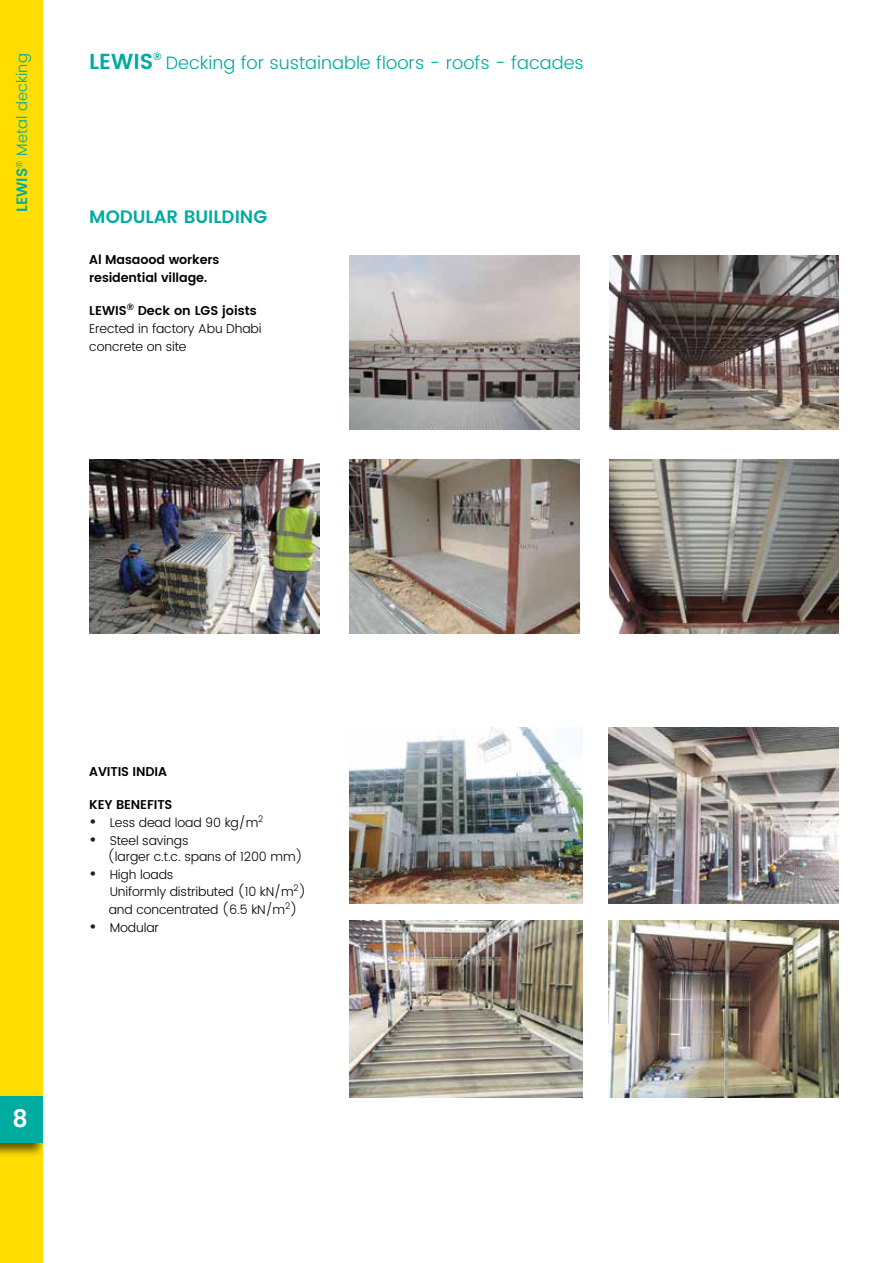
<style>
.page{position:relative;width:893px;height:1263px;background:#fff}
.page>*{position:absolute;margin:0;border:0;box-sizing:border-box;transform-origin:0 0}
.t1{font:600 24px "Poppins";color:#fff}
.t2{font:600 21.75px "Poppins";color:#00aba0}
.t3{font:300 18px "Poppins";color:#00aba0}
.t4{font:600 18px "Poppins";color:#00aba0}
.t5{font:300 15px "Poppins";color:#00aba0}
.t6{font:300 12.75px/18px "Poppins";letter-spacing:-.01em;color:#000}
.t7{font:600 12.75px/18px "Poppins";letter-spacing:-.01em;color:#000}
.s1{font-weight:600}
.s2{font-weight:500;font-size:16.5px;color:#1e1b2f}
</style>
<div class="page">
<div style="left:0;top:0;width:42px;height:1263px;background:#fd0"></div>
<div style="left:0;top:1095px;width:46px;height:63px;background:#000;opacity:.6"></div>
<div style="left:0;top:1096px;width:43px;height:47px;background:#00aba0"></div>
<img style="left:350px;top:256px;width:230px;height:174px">
<img style="left:89px;top:459px;width:230px;height:174px">
<img style="left:350px;top:459px;width:229px;height:175px">
<img style="left:609px;top:459px;width:230px;height:175px">
<img style="left:609px;top:256px;width:230px;height:174px">
<img style="left:350px;top:921px;width:233px;height:176px">
<img style="left:350px;top:727px;width:233px;height:177px">
<img style="left:608px;top:921px;width:231px;height:176px">
<img style="left:608px;top:727px;width:231px;height:177px">
<p class="t5" style="left:11px;top:212px;width:160px;rotate:-90deg"><span class="s1">LEWIS</span><sup>®</sup> Metal decking</p>
<h2 class="t2" style="left:89px;top:45px;width:74px">LEWIS<sup>®</sup></h2>
<h3 class="t3" style="left:166px;top:50px;width:420px">Decking for sustainable floors - roofs - facades</h3>
<h3 class="t4" style="left:89px;top:203px;width:179px">MODULAR BUILDING</h3>
<p class="t7" style="left:89px;top:251px;width:131px">Al Masaood workers residential village.</p>
<p class="t6" style="left:89px;top:302px;width:174px"><span class="s1">LEWIS</span><sup>®</sup> <span class="s1">Deck on LGS joists<br></span>Erected in factory Abu Dhabi concrete on site</p>
<p class="t7" style="left:89px;top:763px;width:79px">AVITIS INDIA</p>
<p class="t7" style="left:89px;top:796px;width:85px">KEY BENEFITS</p>
<p class="t6" style="left:89px;top:814px;width:176px"><span class="s2">•</span> Less dead load 90 kg/m<sup>2</sup></p>
<p class="t6" style="left:108px;top:832px;width:197px;line-height:16.5px;text-indent:-18px"><span class="s2">•</span> Steel savings<br>(larger c.t.c. spans of 1200 mm)</p>
<p class="t6" style="left:110px;top:867px;width:198px;line-height:16.5px;text-indent:-20px"><span class="s2">•</span> High loads<br>Uniformly distributed (10 kN/m<sup>2</sup>)</p>
<p class="t6" style="left:109px;top:901px;width:190px">and concentrated (6.5 kN/m<sup>2</sup>)</p>
<p class="t6" style="left:89px;top:919px;width:71px"><span class="s2">•</span> Modular</p>
<h1 class="t1" style="left:13px;top:1100px;width:17px">8</h1>
</div>
